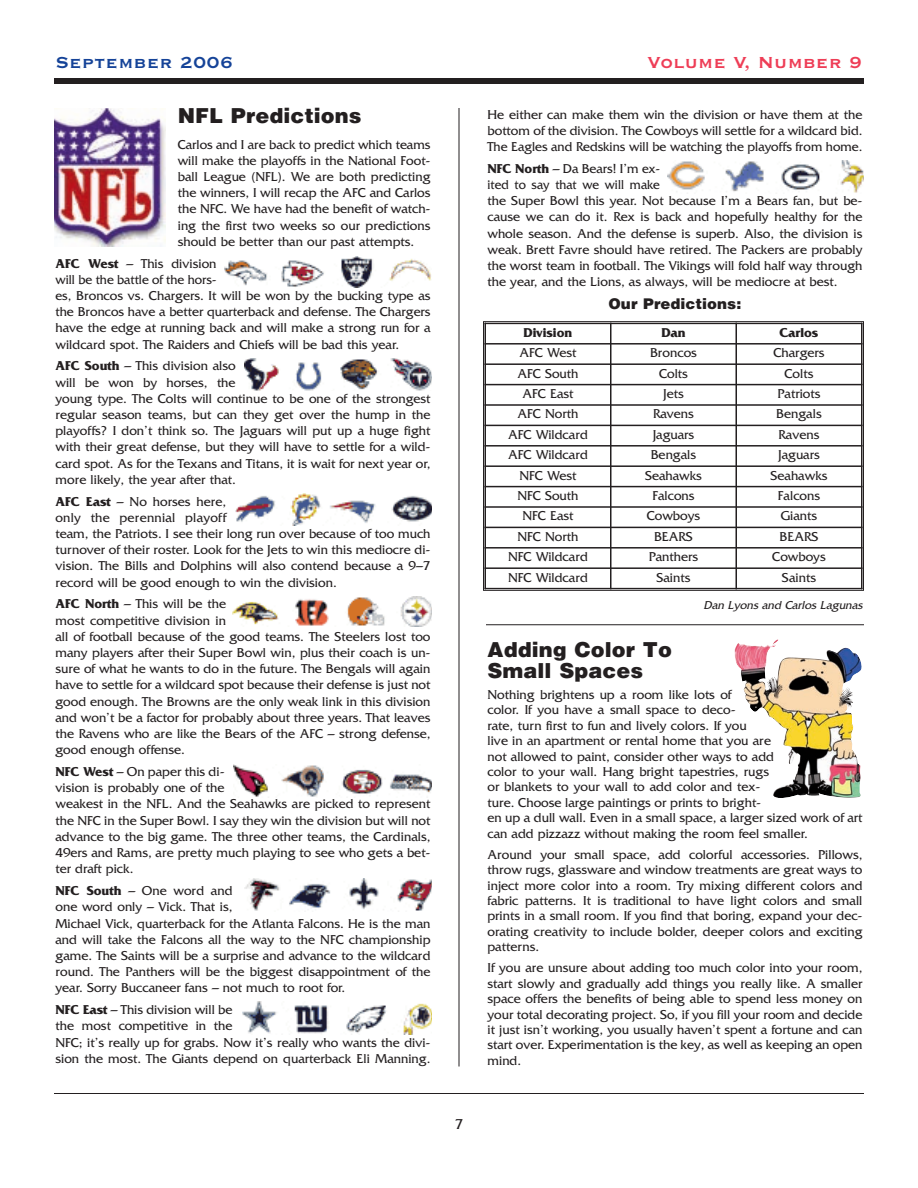
<style>
.page{position:relative;width:918px;height:1188px;background:#fff}
.page>*{position:absolute;margin:0;border:0;box-sizing:border-box;transform-origin:0 0}
.t1{font:900 21px/21px "Helvetica";color:#231f20}
.t2{font:700 21px "Copperplate Gothic BT";color:#ee3d56}
.t3{font:700 21px "Copperplate Gothic BT";color:#154398}
.t4{font:900 15px "Helvetica";color:#231f20}
.t5{font:15px "Friz Quadrata";color:#231f20}
.t6{font:13.5px/16.2px "Friz Quadrata";color:#231f20}
.t7{font:700 13.5px "Friz Quadrata";color:#231f20}
.t8{font:italic 12px "Friz Quadrata";color:#231f20}
.s1{font-weight:700}
</style>
<div class="page">
<hr style="left:54px;top:1093px;width:810px;height:1px;background:#231f20">
<div style="left:54px;top:78px;width:810px;height:6px;background:#231f20"></div>
<hr style="left:459px;top:108px;width:1px;height:958px;background:#231f20">
<img style="left:54px;top:108px;width:112px;height:139px">
<img style="left:225px;top:256px;width:206px;height:32px">
<img style="left:244px;top:358px;width:188px;height:33px">
<img style="left:235px;top:494px;width:197px;height:31px">
<img style="left:232px;top:596px;width:200px;height:30px">
<img style="left:234px;top:764px;width:198px;height:33px">
<img style="left:244px;top:879px;width:188px;height:32px">
<img style="left:243px;top:1002px;width:189px;height:32px">
<img style="left:667px;top:160px;width:197px;height:33px">
<div style="left:483px;top:321px;width:381px;height:270px;border:2px solid #231f20"></div>
<hr style="left:484px;top:323px;width:2px;height:266px;background:#231f20">
<hr style="left:610px;top:323px;width:2px;height:266px;background:#231f20">
<hr style="left:735px;top:323px;width:2px;height:266px;background:#231f20">
<hr style="left:861px;top:323px;width:1px;height:266px;background:#231f20">
<hr style="left:484px;top:323px;width:378px;height:1px;background:#231f20">
<hr style="left:484px;top:343px;width:378px;height:2px;background:#231f20">
<hr style="left:484px;top:363px;width:378px;height:2px;background:#231f20">
<hr style="left:484px;top:384px;width:378px;height:1px;background:#231f20">
<hr style="left:484px;top:404px;width:378px;height:2px;background:#231f20">
<hr style="left:484px;top:425px;width:378px;height:1px;background:#231f20">
<hr style="left:484px;top:445px;width:378px;height:2px;background:#231f20">
<hr style="left:484px;top:465px;width:378px;height:2px;background:#231f20">
<hr style="left:484px;top:486px;width:378px;height:1px;background:#231f20">
<hr style="left:484px;top:506px;width:378px;height:2px;background:#231f20">
<hr style="left:484px;top:527px;width:378px;height:1px;background:#231f20">
<hr style="left:484px;top:547px;width:378px;height:2px;background:#231f20">
<hr style="left:484px;top:567px;width:378px;height:2px;background:#231f20">
<hr style="left:484px;top:588px;width:378px;height:1px;background:#231f20">
<hr style="left:486px;top:624px;width:378px;height:1px;background:#231f20">
<img style="left:735px;top:639px;width:127px;height:159px">
<h1 class="t3" style="left:56px;top:49px;width:179px">September 2006</h1>
<h1 class="t2" style="left:648px;top:49px;width:216px">Volume V, Number 9</h1>
<h1 class="t1" style="left:178px;top:105px;width:185px">NFL Predictions</h1>
<p class="t6" style="left:178px;top:136px;width:254px;text-align:justify">Carlos and I are back to predict which teams will make the playoffs in the National Foot&shy;ball League (NFL). We are both predicting the winners, I will recap the AFC and Carlos the NFC. We have had the benefit of watch&shy;ing the first two weeks so our predictions should be better than our past attempts.</p>
<p class="t6" style="left:56px;top:255px;width:377px"><span class="s1">AFC West</span> – This division<br>will be the battle of the hors-<br>es, Broncos vs. Chargers. It will be won by the bucking type as the Broncos have a better quarterback and defense. The Chargers have the edge at running back and will make a strong run for a wildcard spot. The Raiders and Chiefs will be bad this year.</p>
<p class="t6" style="left:56px;top:358px;width:377px"><span class="s1">AFC South</span> – This division also<br>will be won by horses, the<br>young type. The Colts will continue to be one of the strongest regular season teams, but can they get over the hump in the playoffs? I don’t think so. The Jaguars will put up a huge fight with their great defense, but they will have to settle for a wild&shy;card spot. As for the Texans and Titans, it is wait for next year or, more likely, the year after that.</p>
<p class="t6" style="left:56px;top:493px;width:377px"><span class="s1">AFC East</span> – No horses here,<br>only the perennial playoff<br>team, the Patriots. I see their long run over because of too much turnover of their roster. Look for the Jets to win this mediocre di&shy;vision. The Bills and Dolphins will also contend because a 9–7 record will be good enough to win the division.</p>
<p class="t6" style="left:56px;top:596px;width:377px"><span class="s1">AFC North</span> – This will be the<br>most competitive division in<br>all of football because of the good teams. The Steelers lost too many players after their Super Bowl win, plus their coach is un&shy;sure of what he wants to do in the future. The Bengals will again have to settle for a wildcard spot because their defense is just not good enough. The Browns are the only weak link in this division and won’t be a factor for probably about three years. That leaves the Ravens who are like the Bears of the AFC – strong defense, good enough offense.</p>
<p class="t6" style="left:56px;top:763px;width:377px"><span class="s1">NFC West</span> – On paper this di-<br>vision is probably one of the<br>weakest in the NFL. And the Seahawks are picked to represent the NFC in the Super Bowl. I say they win the division but will not advance to the big game. The three other teams, the Cardinals, 49ers and Rams, are pretty much playing to see who gets a bet&shy;ter draft pick.</p>
<p class="t6" style="left:56px;top:882px;width:377px"><span class="s1">NFC South</span> – One word and<br>one word only – Vick. That is,<br>Michael Vick, quarterback for the Atlanta Falcons. He is the man and will take the Falcons all the way to the NFC championship game. The Saints will be a surprise and advance to the wildcard round. The Panthers will be the biggest disappointment of the year. Sorry Buccaneer fans – not much to root for.</p>
<p class="t6" style="left:56px;top:1001px;width:377px"><span class="s1">NFC East</span> – This division will be<br>the most competitive in the<br>NFC; it’s really up for grabs. Now it’s really who wants the divi&shy;sion the most. The Giants depend on quarterback Eli Manning.</p>
<p class="t5" style="left:455px;top:1115px;width:10px">7</p>
<p class="t6" style="left:488px;top:106px;width:377px;text-align:justify">He either can make them win the division or have them at the bottom of the division. The Cowboys will settle for a wildcard bid.<br>The Eagles and Redskins will be watching the playoffs from home.</p>
<p class="t6" style="left:487px;top:160px;width:377px"><span class="s1">NFC North</span> – Da Bears! I’m ex-<br>ited to say that we will make<br>the Super Bowl this year. Not because I’m a Bears fan, but be&shy;cause we can do it. Rex is back and hopefully healthy for the whole season. And the defense is superb. Also, the division is weak. Brett Favre should have retired. The Packers are probably the worst team in football. The Vikings will fold half way through the year, and the Lions, as always, will be mediocre at best.</p>
<p class="t4" style="left:609px;top:295px;width:134px">Our Predictions:</p>
<p class="t7" style="left:524px;top:324px;width:50px">Division</p>
<p class="t7" style="left:661px;top:324px;width:26px">Dan</p>
<p class="t7" style="left:780px;top:324px;width:40px">Carlos</p>
<p class="t6" style="left:520px;top:344px;width:58px">AFC West</p>
<p class="t6" style="left:650px;top:344px;width:48px">Broncos</p>
<p class="t6" style="left:773px;top:344px;width:53px">Chargers</p>
<p class="t6" style="left:517px;top:365px;width:63px">AFC South</p>
<p class="t6" style="left:659px;top:365px;width:30px">Colts</p>
<p class="t6" style="left:785px;top:365px;width:30px">Colts</p>
<p class="t6" style="left:522px;top:385px;width:53px">AFC East</p>
<p class="t6" style="left:663px;top:385px;width:22px">Jets</p>
<p class="t6" style="left:778px;top:385px;width:44px">Patriots</p>
<p class="t6" style="left:518px;top:406px;width:62px">AFC North</p>
<p class="t6" style="left:653px;top:406px;width:42px">Ravens</p>
<p class="t6" style="left:776px;top:406px;width:47px">Bengals</p>
<p class="t6" style="left:508px;top:426px;width:81px">AFC Wildcard</p>
<p class="t6" style="left:653px;top:426px;width:43px">Jaguars</p>
<p class="t6" style="left:779px;top:426px;width:42px">Ravens</p>
<p class="t6" style="left:508px;top:446px;width:81px">AFC Wildcard</p>
<p class="t6" style="left:651px;top:446px;width:47px">Bengals</p>
<p class="t6" style="left:778px;top:446px;width:43px">Jaguars</p>
<p class="t6" style="left:520px;top:467px;width:58px">NFC West</p>
<p class="t6" style="left:645px;top:467px;width:58px">Seahawks</p>
<p class="t6" style="left:771px;top:467px;width:58px">Seahawks</p>
<p class="t6" style="left:517px;top:487px;width:63px">NFC South</p>
<p class="t6" style="left:652px;top:487px;width:44px">Falcons</p>
<p class="t6" style="left:778px;top:487px;width:44px">Falcons</p>
<p class="t6" style="left:522px;top:508px;width:53px">NFC East</p>
<p class="t6" style="left:647px;top:508px;width:55px">Cowboys</p>
<p class="t6" style="left:781px;top:508px;width:38px">Giants</p>
<p class="t6" style="left:518px;top:528px;width:62px">NFC North</p>
<p class="t6" style="left:654px;top:528px;width:40px">BEARS</p>
<p class="t6" style="left:780px;top:528px;width:40px">BEARS</p>
<p class="t6" style="left:508px;top:548px;width:81px">NFC Wildcard</p>
<p class="t6" style="left:649px;top:548px;width:51px">Panthers</p>
<p class="t6" style="left:772px;top:548px;width:55px">Cowboys</p>
<p class="t6" style="left:508px;top:569px;width:81px">NFC Wildcard</p>
<p class="t6" style="left:656px;top:569px;width:36px">Saints</p>
<p class="t6" style="left:782px;top:569px;width:36px">Saints</p>
<p class="t8" style="left:704px;top:598px;width:162px">Dan Lyons and Carlos Lagunas</p>
<h1 class="t1" style="left:488px;top:639px;width:186px">Adding Color To<br>Small Spaces</h1>
<p class="t6" style="left:487px;top:686px;width:377px;line-height:15.5px">Nothing brightens up a room like lots of<br>color. If you have a small space to deco-<br>rate, turn first to fun and lively colors. If you<br>live in an apartment or rental home that you are<br>not allowed to paint, consider other ways to add<br>color to your wall. Hang bright tapestries, rugs<br>or blankets to your wall to add color and tex-<br>ture. Choose large paintings or prints to bright-<br>en up a dull wall. Even in a small space, a larger sized work of art can add pizzazz without making the room feel smaller.</p>
<p class="t6" style="left:487px;top:846px;width:377px;line-height:15.5px;text-align:justify">Around your small space, add colorful accessories. Pillows, throw rugs, glassware and window treatments are great ways to inject more color into a room. Try mixing different colors and fabric patterns. It is traditional to have light colors and small prints in a small room. If you find that boring, expand your dec&shy;orating creativity to include bolder, deeper colors and exciting patterns.</p>
<p class="t6" style="left:487px;top:960px;width:377px;line-height:15.5px;text-align:justify">If you are unsure about adding too much color into your room, start slowly and gradually add things you really like. A smaller space offers the benefits of being able to spend less money on your total decorating project. So, if you fill your room and decide it just isn’t working, you usually haven’t spent a fortune and can start over. Experimentation is the key, as well as keeping an open mind.</p>
</div>
